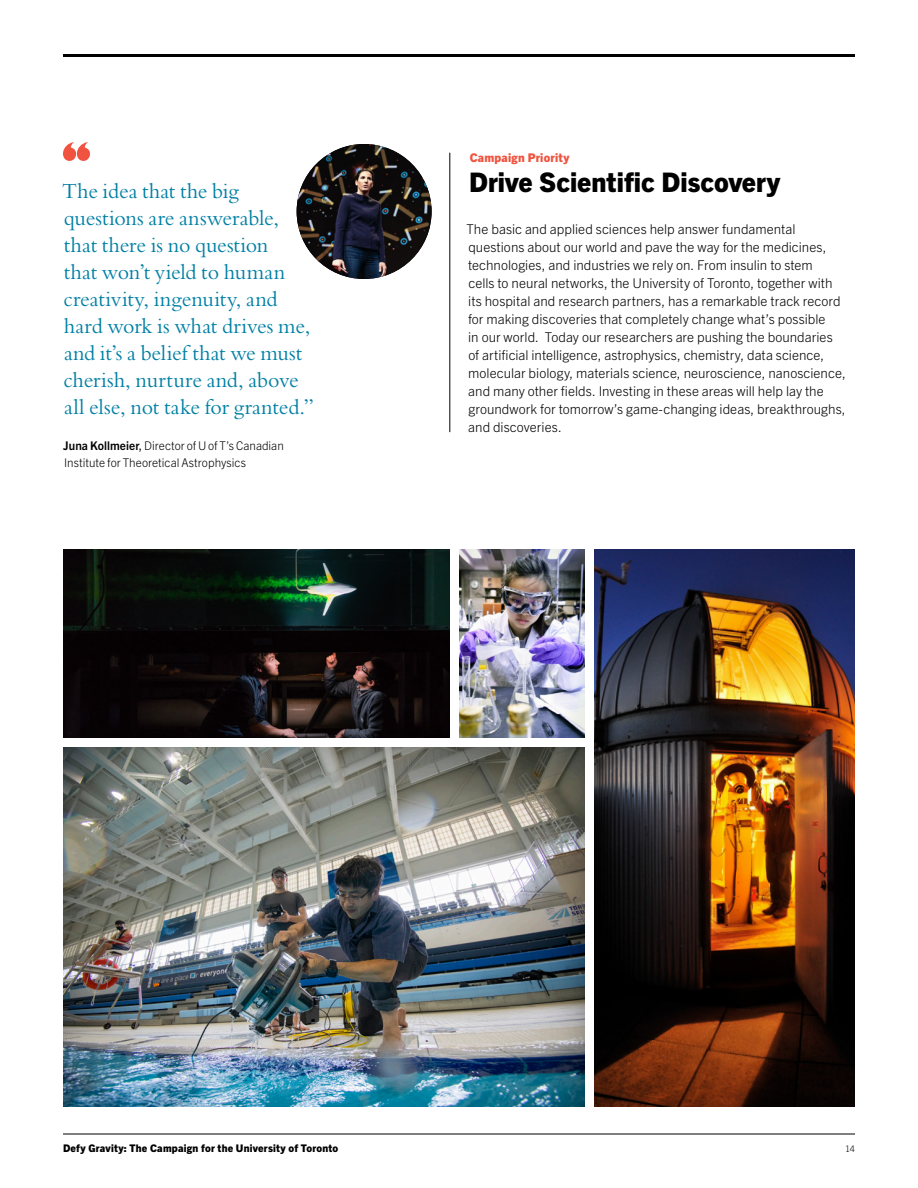
<style>
.page{position:relative;width:918px;height:1188px;background:#fff}
.page>*{position:absolute;margin:0;border:0;box-sizing:border-box;transform-origin:0 0}
.t1{font:800 27px "Trade Gothic Next LT Pro";color:#000}
.t2{font:22.5px/27px "Bembo Std";letter-spacing:-.005em;color:#007fa4}
.t3{font:300 13.5px/18px "Trade Gothic Next LT Pro";color:#000}
.t4{font:300 12px/16.5px "Trade Gothic Next LT Pro";color:#000}
.t5{font:800 12px "Trade Gothic Next LT Pro";letter-spacing:.02em;color:#f0533f}
.t6{font:800 10.5px "Trade Gothic Next LT Pro";letter-spacing:.025em;color:#000}
.t7{font:300 9px "Trade Gothic Next LT Pro";color:#000}
.s1{font-weight:700}
.s2{font-weight:400}
</style>
<div class="page">
<img style="left:63px;top:747px;width:522px;height:360px">
<img style="left:594px;top:549px;width:261px;height:558px">
<img style="left:459px;top:549px;width:126px;height:189px">
<img style="left:63px;top:549px;width:387px;height:189px">
<img style="left:297px;top:144px;width:135px;height:135px;border-radius:68px">
<hr style="left:450px;top:153px;width:1px;height:279px;background:#000">
<svg style="left:63px;top:142px;width:27px;height:19px"></svg>
<hr style="left:63px;top:54px;width:792px;height:3px;background:#000">
<hr style="left:63px;top:1134px;width:792px;height:1px;background:#000">
<p class="t5" style="left:470px;top:149px;width:101px">Campaign Priority</p>
<h2 class="t2" style="left:62px;top:177px;width:178px">The idea that the big</h2>
<h1 class="t1" style="left:469px;top:163px;width:313px">Drive Scientific Discovery</h1>
<h2 class="t2" style="left:64px;top:204px;width:252px">questions are answerable, that there is no question<br>that won’t yield to human creativity, ingenuity, and hard work is what drives me, and it’s a belief that we must cherish, nurture and, above all else, not take for granted.”</h2>
<p class="t4" style="left:63px;top:437px;width:222px"><span class="s1">Juna Kollmeier</span><span class="s2">,</span> Director of U of T’s Canadian<br>Institute for Theoretical Astrophysics</p>
<p class="t3" style="left:466px;top:219px;width:381px">The basic and applied sciences help answer fundamental questions about our world and pave the way for the medicines, technologies, and industries we rely on. From insulin to stem<br>cells to neural networks, the University of Toronto, together with its hospital and research partners, has a remarkable track record for making discoveries that completely change what’s possible<br>in our world. Today our researchers are pushing the boundaries<br>of artificial intelligence, astrophysics, chemistry, data science, molecular biology, materials science, neuroscience, nanoscience, and many other fields. Investing in these areas will help lay the groundwork for tomorrow’s game-changing ideas, breakthroughs, and discoveries.</p>
<p class="t6" style="left:63px;top:1141px;width:277px">Defy Gravity: The Campaign for the University of Toronto</p>
<p class="t7" style="left:845px;top:1142px;width:11px">14</p>
</div>
